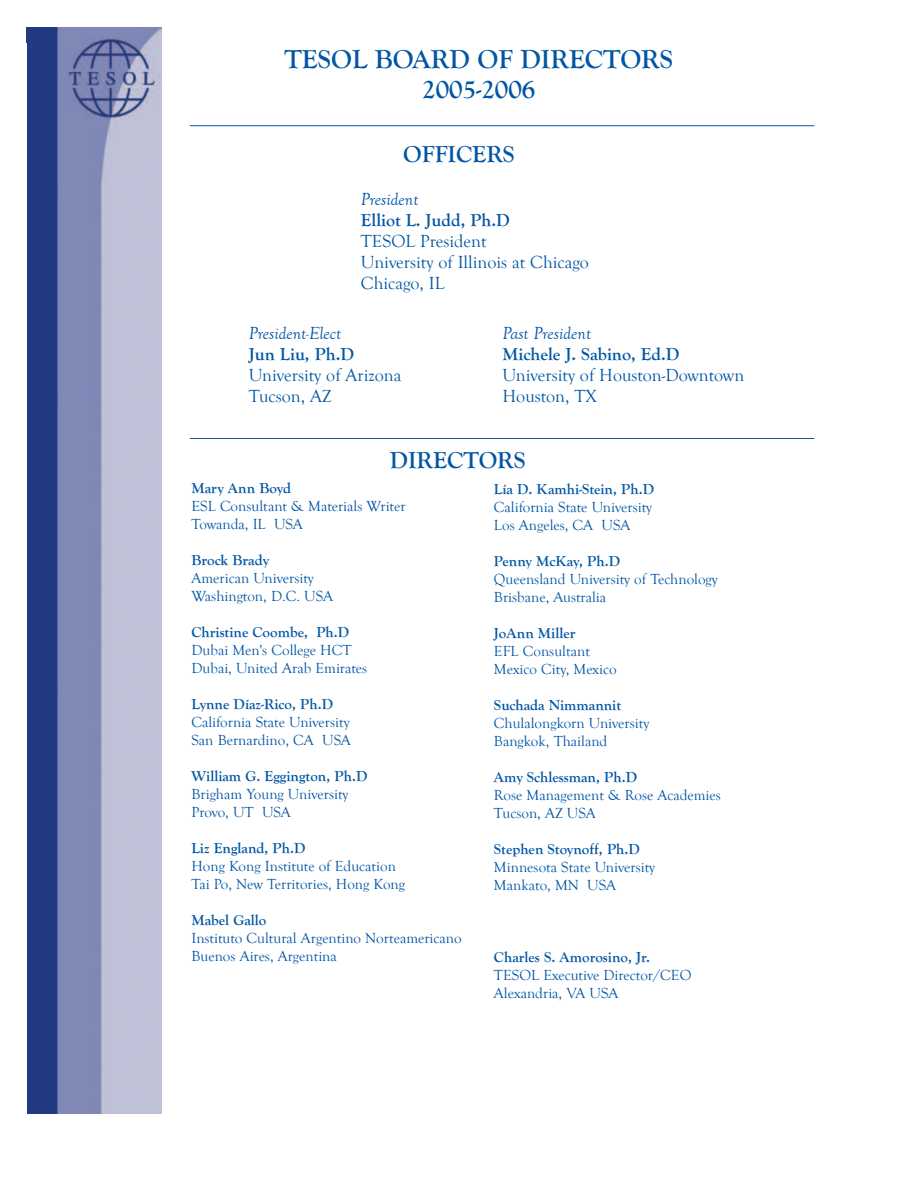
<style>
.page{position:relative;width:918px;height:1188px;background:#fff}
.page>*{position:absolute;margin:0;border:0;box-sizing:border-box;transform-origin:0 0}
.t1{font:700 27px/30px "Goudy Old Style T";color:#0155a5;text-align:center}
.t2{font:700 24px "Goudy Old Style T";color:#0155a5}
.t3{font:18px/21px "Goudy Old Style T";color:#0155a5}
.t4{font:700 18px "Goudy Old Style T";color:#0155a5}
.t5{font:italic 18px "Goudy Old Style T";color:#0155a5}
.t6{font:15px/18px "Goudy Old Style T";color:#0155a5}
.t7{font:700 15px "Goudy Old Style T";color:#0155a5}
</style>
<div class="page">
<img style="left:26px;top:27px;width:135px;height:1087px">
<hr style="left:26px;top:43px;width:1px;height:1073px;background:#fff">
<hr style="left:190px;top:438px;width:624px;height:1px;background:#0155a5">
<hr style="left:190px;top:125px;width:624px;height:1px;background:#0155a5">
<h1 class="t1" style="left:285px;top:45px;width:390px">TESOL BOARD OF DIRECTORS<br>2005-2006</h1>
<h2 class="t2" style="left:403px;top:140px;width:113px">OFFICERS</h2>
<p class="t5" style="left:361px;top:189px;width:59px">President</p>
<p class="t4" style="left:361px;top:210px;width:150px">Elliot L. Judd, Ph.D</p>
<p class="t3" style="left:361px;top:231px;width:230px">TESOL President<br>University of Illinois at Chicago<br>Chicago, IL</p>
<p class="t5" style="left:503px;top:323px;width:90px">Past President</p>
<p class="t4" style="left:503px;top:344px;width:179px">Michele J. Sabino, Ed.D</p>
<p class="t3" style="left:503px;top:365px;width:243px">University of Houston-Downtown<br>Houston, TX</p>
<p class="t5" style="left:249px;top:323px;width:94px">President-Elect</p>
<p class="t4" style="left:249px;top:344px;width:107px">Jun Liu, Ph.D</p>
<p class="t3" style="left:249px;top:364px;width:154px">University of Arizona<br>Tucson, AZ</p>
<h2 class="t2" style="left:390px;top:447px;width:137px">DIRECTORS</h2>
<p class="t7" style="left:494px;top:480px;width:162px">Lía D. Kamhi-Stein, Ph.D</p>
<p class="t6" style="left:494px;top:498px;width:160px">California State University<br>Los Angeles, CA USA</p>
<p class="t7" style="left:494px;top:552px;width:128px">Penny McKay, Ph.D</p>
<p class="t6" style="left:494px;top:570px;width:225px">Queensland University of Technology<br>Brisbane, Australia</p>
<p class="t7" style="left:494px;top:624px;width:83px">JoAnn Miller</p>
<p class="t6" style="left:494px;top:642px;width:124px">EFL Consultant<br>Mexico City, Mexico</p>
<p class="t7" style="left:494px;top:696px;width:129px">Suchada Nimmannit</p>
<p class="t6" style="left:494px;top:714px;width:157px">Chulalongkorn University<br>Bangkok, Thailand</p>
<p class="t7" style="left:494px;top:768px;width:145px">Amy Schlessman, Ph.D</p>
<p class="t6" style="left:494px;top:786px;width:228px">Rose Management &amp; Rose Academies<br>Tucson, AZ USA</p>
<p class="t7" style="left:494px;top:840px;width:147px">Stephen Stoynoff, Ph.D</p>
<p class="t6" style="left:494px;top:858px;width:163px">Minnesota State University<br>Mankato, MN USA</p>
<p class="t7" style="left:191px;top:480px;width:101px">Mary Ann Boyd</p>
<p class="t6" style="left:191px;top:497px;width:216px">ESL Consultant &amp; Materials Writer<br>Towanda, IL USA</p>
<p class="t7" style="left:191px;top:552px;width:79px">Brock Brady</p>
<p class="t6" style="left:191px;top:569px;width:143px">American University<br>Washington, D.C. USA</p>
<p class="t7" style="left:191px;top:624px;width:159px">Christine Coombe, Ph.D</p>
<p class="t6" style="left:191px;top:641px;width:177px">Dubai Men's College HCT<br>Dubai, United Arab Emirates</p>
<p class="t7" style="left:191px;top:696px;width:143px">Lynne Díaz-Rico, Ph.D</p>
<p class="t6" style="left:191px;top:713px;width:161px">California State University<br>San Bernardino, CA USA</p>
<p class="t7" style="left:191px;top:768px;width:177px">William G. Eggington, Ph.D</p>
<p class="t6" style="left:191px;top:785px;width:158px">Brigham Young University<br>Provo, UT USA</p>
<p class="t7" style="left:191px;top:840px;width:116px">Liz England, Ph.D</p>
<p class="t6" style="left:191px;top:857px;width:215px">Hong Kong Institute of Education<br>Tai Po, New Territories, Hong Kong</p>
<p class="t7" style="left:191px;top:912px;width:76px">Mabel Gallo</p>
<p class="t6" style="left:191px;top:929px;width:272px">Instituto Cultural Argentino Norteamericano<br>Buenos Aires, Argentina</p>
<p class="t7" style="left:494px;top:948px;width:158px">Charles S. Amorosino, Jr.</p>
<p class="t6" style="left:494px;top:966px;width:199px">TESOL Executive Director/CEO<br>Alexandria, VA USA</p>
</div>
